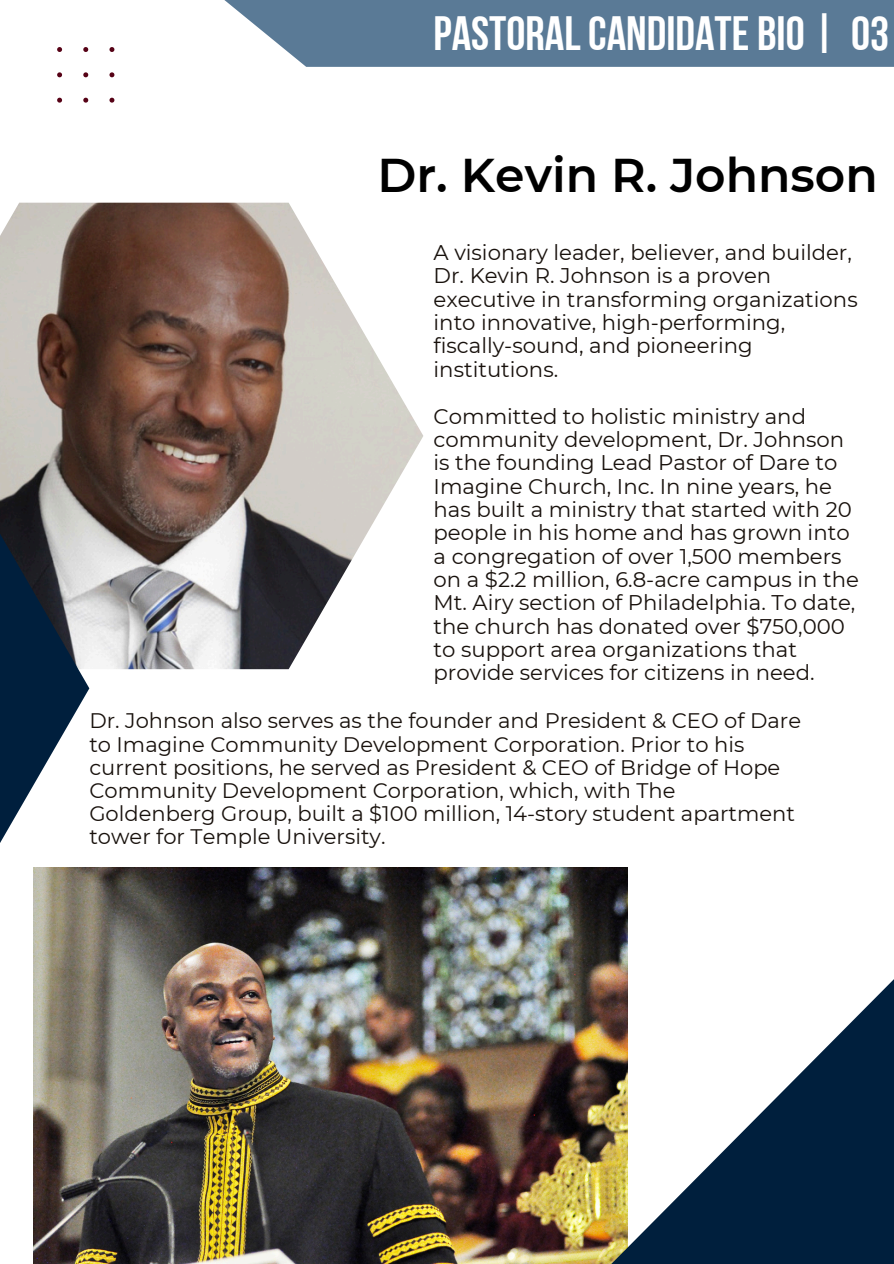
<style>
.page{position:relative;width:894px;height:1264px;background:#fff}
.page>*{position:absolute;margin:0;border:0;box-sizing:border-box;transform-origin:0 0}
.t1{font:48px "Bebas Neue Cyrillic";color:#fff}
.t2{font:600 47.25px "Montserrat";color:#000}
.t3{font:21.15px/23.4px "Montserrat";color:#18110c}
.t4{font:21px/23.1px "Montserrat";color:#18110c}
</style>
<div class="page">
<svg style="left:57px;top:72px;width:58px;height:30px"></svg>
<img style="left:0;top:203px;width:423px;height:466px">
<svg style="left:0;top:379px;width:89px;height:618px"></svg>
<svg style="left:57px;top:0;width:836px;height:66px;fill:#5a7a96"></svg>
<img style="left:34px;top:867px;width:537px;height:396px">
<svg style="left:571px;top:867px;width:322px;height:396px"></svg>
<h1 class="t1" style="left:433px;top:14px;width:457px">PASTORALCANDIDATE BIO | 03</h1>
<p class="t2" style="left:377px;top:146px;width:502px">Dr. Kevin R. Johnson</p>
<p class="t3" style="left:433px;top:241px;width:425px">A visionary leader, believer, and builder, Dr. Kevin R. Johnson is a proven executive in transforming organizations into innovative, high-performing, fiscally-sound, and pioneering institutions.</p>
<p class="t3" style="left:433px;top:404px;width:426px">Committed to holistic ministry and community development, Dr. Johnson is the founding Lead Pastor of Dare to Imagine Church, Inc. In nine years, he has built a ministry that started with 20 people in his home and has grown into a congregation of over 1,500 members on a $2.2 million, 6.8-acre campus in the Mt. Airy section of Philadelphia. To date, the church has donated over $750,000 to support area organizations that provide services for citizens in need.</p>
<p class="t4" style="left:89px;top:709px;width:713px">Dr. Johnson also serves as the founder and President &amp; CEO of Dare to Imagine Community Development Corporation. Prior to his current positions, he served as President &amp; CEO of Bridge of Hope Community Development Corporation, which, with The Goldenberg Group, built a $100 million, 14-story student apartment tower for Temple University.</p>
</div>
